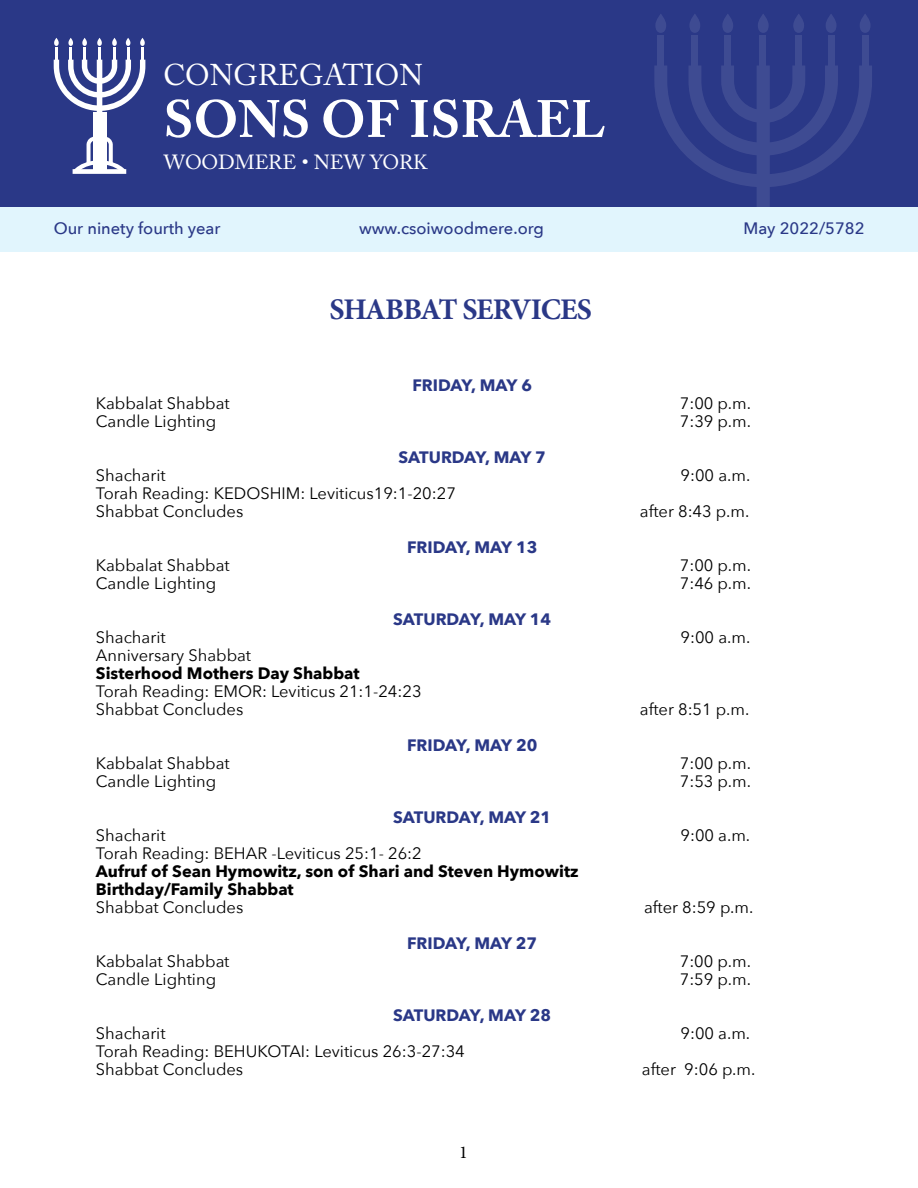
<style>
.page{position:relative;width:918px;height:1188px;background:#fff}
.page>*{position:absolute;margin:0;border:0;box-sizing:border-box;transform-origin:0 0}
.t1{font:700 51.9px "Adobe Caslon Pro";color:#fff}
.t2{font:700 30px "Minion Pro";letter-spacing:-.04em;color:#2a3887}
.t3{font:29.85px "Adobe Caslon Pro";color:#fff}
.t4{font:20.4px "Adobe Caslon Pro";color:#fff}
.t5{font:18px "Minion Pro";color:#000}
.t6{font:16.5px/18px "Avenir Next";color:#000}
.t7{font:700 16.5px "Avenir Next";color:#2a3887}
.t8{font:700 16.5px/18px "Avenir Next";color:#000}
.t9{font:500 16.5px "Avenir Next";color:#2a3887}
</style>
<div class="page">
<div style="left:0;top:0;width:918px;height:207px;background:#2a3887"></div>
<svg style="left:54px;top:38px;width:91px;height:81px"></svg>
<div style="left:93px;top:112px;width:13px;height:60px;background:#fff"></div>
<svg style="left:73px;top:137px;width:53px;height:37px"></svg>
<svg style="left:654px;top:66px;width:218px;height:141px"></svg>
<div style="left:658px;top:35px;width:6px;height:31px;background:#3e4b92"></div>
<div style="left:692px;top:35px;width:6px;height:31px;background:#3e4b92"></div>
<div style="left:725px;top:35px;width:6px;height:31px;background:#3e4b92"></div>
<div style="left:760px;top:35px;width:6px;height:31px;background:#3e4b92"></div>
<div style="left:796px;top:35px;width:6px;height:31px;background:#3e4b92"></div>
<div style="left:828px;top:35px;width:6px;height:31px;background:#3e4b92"></div>
<div style="left:862px;top:35px;width:6px;height:31px;background:#3e4b92"></div>
<svg style="left:655px;top:14px;width:11px;height:19px"></svg>
<svg style="left:689px;top:14px;width:11px;height:19px"></svg>
<svg style="left:722px;top:14px;width:11px;height:19px"></svg>
<svg style="left:758px;top:14px;width:11px;height:19px"></svg>
<svg style="left:793px;top:14px;width:11px;height:19px"></svg>
<svg style="left:826px;top:14px;width:10px;height:19px"></svg>
<svg style="left:860px;top:14px;width:10px;height:19px"></svg>
<div style="left:0;top:207px;width:918px;height:45px;background:#e1f5fd"></div>
<h3 class="t3" style="left:164px;top:57px;width:261px">CONGREGATION</h3>
<h1 class="t1" style="left:164px;top:89px;width:443px">SONS OF ISRAEL</h1>
<p class="t4" style="left:164px;top:150px;width:265px">WOODMERE • NEW YORK</p>
<p class="t9" style="left:54px;top:214px;width:168px">Our ninety fourth year</p>
<p class="t9" style="left:359px;top:214px;width:186px">www.csoiwoodmere.org</p>
<p class="t9" style="left:743px;top:214px;width:123px">May 2022/5782</p>
<h2 class="t2" style="left:330px;top:288px;width:264px">SHABBAT SERVICES</h2>
<p class="t7" style="left:412px;top:371px;width:121px">FRIDAY, MAY 6</p>
<p class="t6" style="left:96px;top:394px;width:135px">Kabbalat Shabbat</p>
<p class="t6" style="left:680px;top:394px;width:73px">7:00 p.m.</p>
<p class="t6" style="left:96px;top:412px;width:122px">Candle Lighting</p>
<p class="t6" style="left:680px;top:412px;width:73px">7:39 p.m.</p>
<p class="t7" style="left:398px;top:443px;width:149px">SATURDAY, MAY 7</p>
<p class="t6" style="left:96px;top:466px;width:71px">Shacharit</p>
<p class="t6" style="left:681px;top:466px;width:71px">9:00 a.m.</p>
<p class="t6" style="left:96px;top:484px;width:361px">Torah Reading: KEDOSHIM: Leviticus19:1-20:27<br>Shabbat Concludes</p>
<p class="t6" style="left:640px;top:502px;width:111px">after 8:43 p.m.</p>
<p class="t7" style="left:407px;top:533px;width:132px">FRIDAY, MAY 13</p>
<p class="t6" style="left:96px;top:556px;width:135px">Kabbalat Shabbat</p>
<p class="t6" style="left:680px;top:556px;width:73px">7:00 p.m.</p>
<p class="t6" style="left:96px;top:574px;width:122px">Candle Lighting</p>
<p class="t6" style="left:680px;top:574px;width:73px">7:46 p.m.</p>
<p class="t7" style="left:393px;top:605px;width:160px">SATURDAY, MAY 14</p>
<p class="t6" style="left:96px;top:628px;width:71px">Shacharit</p>
<p class="t6" style="left:681px;top:628px;width:71px">9:00 a.m.</p>
<p class="t6" style="left:96px;top:646px;width:157px">Anniversary Shabbat</p>
<p class="t8" style="left:96px;top:664px;width:265px">Sisterhood Mothers Day Shabbat</p>
<p class="t6" style="left:96px;top:682px;width:327px">Torah Reading: EMOR: Leviticus 21:1-24:23<br>Shabbat Concludes</p>
<p class="t6" style="left:640px;top:700px;width:111px">after 8:51 p.m.</p>
<p class="t7" style="left:407px;top:731px;width:132px">FRIDAY, MAY 20</p>
<p class="t6" style="left:96px;top:754px;width:135px">Kabbalat Shabbat</p>
<p class="t6" style="left:680px;top:754px;width:73px">7:00 p.m.</p>
<p class="t6" style="left:96px;top:772px;width:122px">Candle Lighting</p>
<p class="t6" style="left:680px;top:772px;width:73px">7:53 p.m.</p>
<p class="t7" style="left:393px;top:803px;width:160px">SATURDAY, MAY 21</p>
<p class="t6" style="left:96px;top:826px;width:71px">Shacharit</p>
<p class="t6" style="left:681px;top:826px;width:71px">9:00 a.m.</p>
<p class="t6" style="left:96px;top:844px;width:327px">Torah Reading: BEHAR -Leviticus 25:1- 26:2</p>
<p class="t8" style="left:96px;top:862px;width:484px">Aufruf of Sean Hymowitz, son of Shari and Steven Hymowitz<br>Birthday/Family Shabbat</p>
<p class="t6" style="left:96px;top:898px;width:149px">Shabbat Concludes</p>
<p class="t6" style="left:644px;top:898px;width:111px">after 8:59 p.m.</p>
<p class="t7" style="left:407px;top:929px;width:132px">FRIDAY, MAY 27</p>
<p class="t6" style="left:96px;top:952px;width:135px">Kabbalat Shabbat</p>
<p class="t6" style="left:680px;top:952px;width:73px">7:00 p.m.</p>
<p class="t6" style="left:96px;top:970px;width:122px">Candle Lighting</p>
<p class="t6" style="left:680px;top:970px;width:73px">7:59 p.m.</p>
<p class="t7" style="left:393px;top:1001px;width:160px">SATURDAY, MAY 28</p>
<p class="t6" style="left:96px;top:1024px;width:71px">Shacharit</p>
<p class="t6" style="left:681px;top:1024px;width:71px">9:00 a.m.</p>
<p class="t6" style="left:96px;top:1042px;width:370px">Torah Reading: BEHUKOTAI: Leviticus 26:3-27:34<br>Shabbat Concludes</p>
<p class="t6" style="left:642px;top:1060px;width:115px">after 9:06 p.m.</p>
<p class="t5" style="left:459px;top:1140px;width:10px">1</p>
</div>
